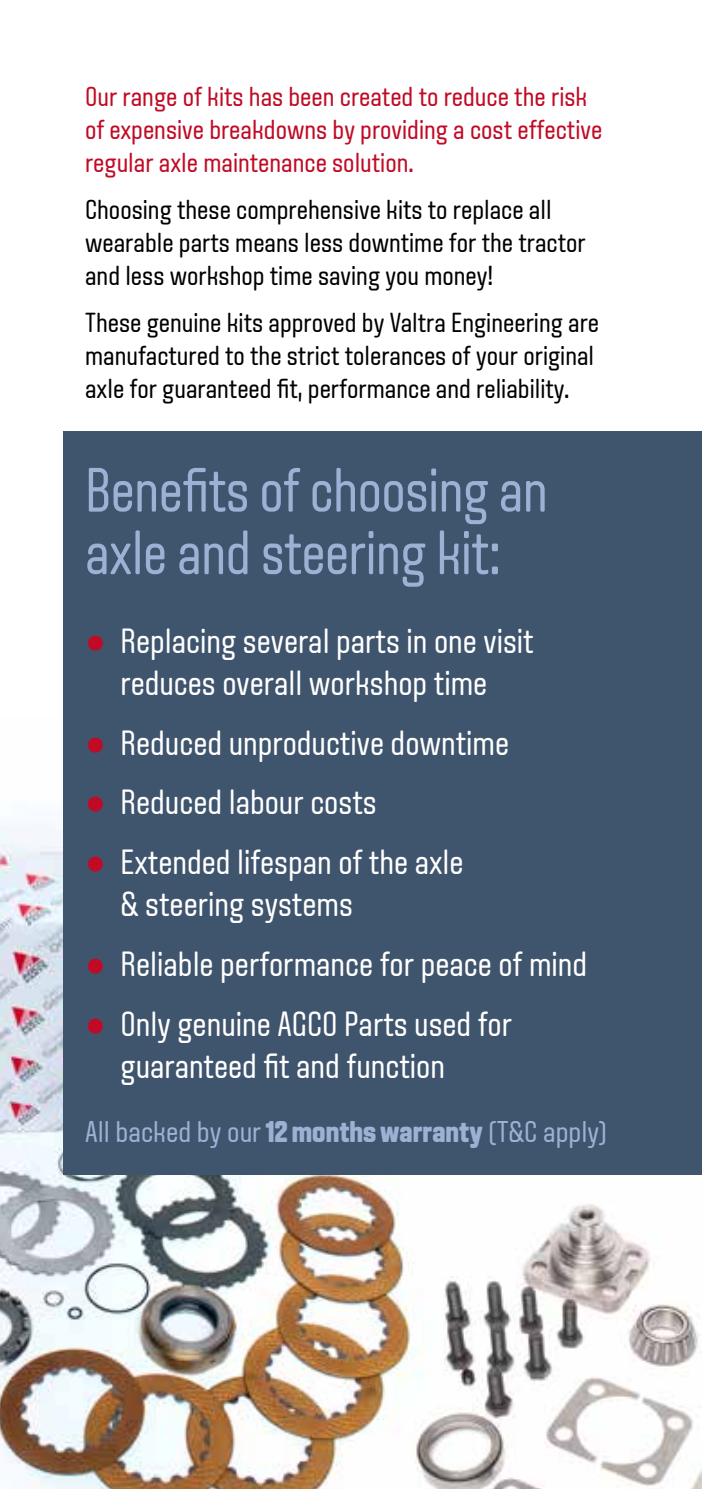
<style>
.page{position:relative;width:702px;height:1489px;background:#fff}
.page>*{position:absolute;margin:0;border:0;box-sizing:border-box;transform-origin:0 0}
.t1{font:62.5px/62.5px "VALTRA Aveny T";letter-spacing:-.01em;color:#9cb1d3;scale:.94 1}
.t2{font:35px/42px "VALTRA Aveny T";color:#fff}
.t3{font:30px "VALTRA Aveny T";color:#9cb1d3}
.t4{font:27.5px/33px "VALTRA Aveny T";color:#000}
.t5{font:27.5px/33px "VALTRA Aveny T";color:#c10a25}
.s1{font-family:"Arial";color:#c10a25}
.s2{font-weight:800}
</style>
<div class="page">
<img style="left:0;top:717px;width:702px;height:771px">
<img style="left:0;top:1322px;width:9px;height:21px">
<div style="left:64px;top:431px;width:638px;height:744px;background:#3f546d"></div>
<p class="t5" style="left:85px;top:79px;width:518px">Our range of kits has been created to reduce the risk of expensive breakdowns by providing a cost effective regular axle maintenance solution.</p>
<p class="t4" style="left:85px;top:192px;width:502px">Choosing these comprehensive kits to replace all wearable parts means less downtime for the tractor and less workshop time saving you money!</p>
<p class="t4" style="left:85px;top:306px;width:515px">These genuine kits approved by Valtra Engineering are manufactured to the strict tolerances of your original axle for guaranteed fit, performance and reliability.</p>
<h1 class="t1" style="left:85px;top:458px;width:494px">Benefits of choosing an axle and steering kit:</h1>
<p class="t2" style="left:85px;top:619px;width:450px;text-align:center"><span class="s1">●</span> Replacing several parts in one visit reduces overall workshop time</p>
<p class="t2" style="left:85px;top:721px;width:425px"><span class="s1">●</span> Reduced unproductive downtime</p>
<p class="t2" style="left:85px;top:780px;width:293px"><span class="s1">●</span> Reduced labour costs</p>
<p class="t2" style="left:120px;top:840px;width:344px;text-indent:-35px"><span class="s1">●</span> Extended lifespan of the axle &amp; steering systems</p>
<p class="t2" style="left:85px;top:942px;width:503px"><span class="s1">●</span> Reliable performance for peace of mind</p>
<p class="t2" style="left:120px;top:1002px;width:393px;text-indent:-35px"><span class="s1">●</span> Only genuine AGCO Parts used for guaranteed fit and function</p>
<p class="t3" style="left:85px;top:1112px;width:523px">All backed by our <span class="s2">12 months warranty</span> (T&amp;C apply)</p>
</div>
